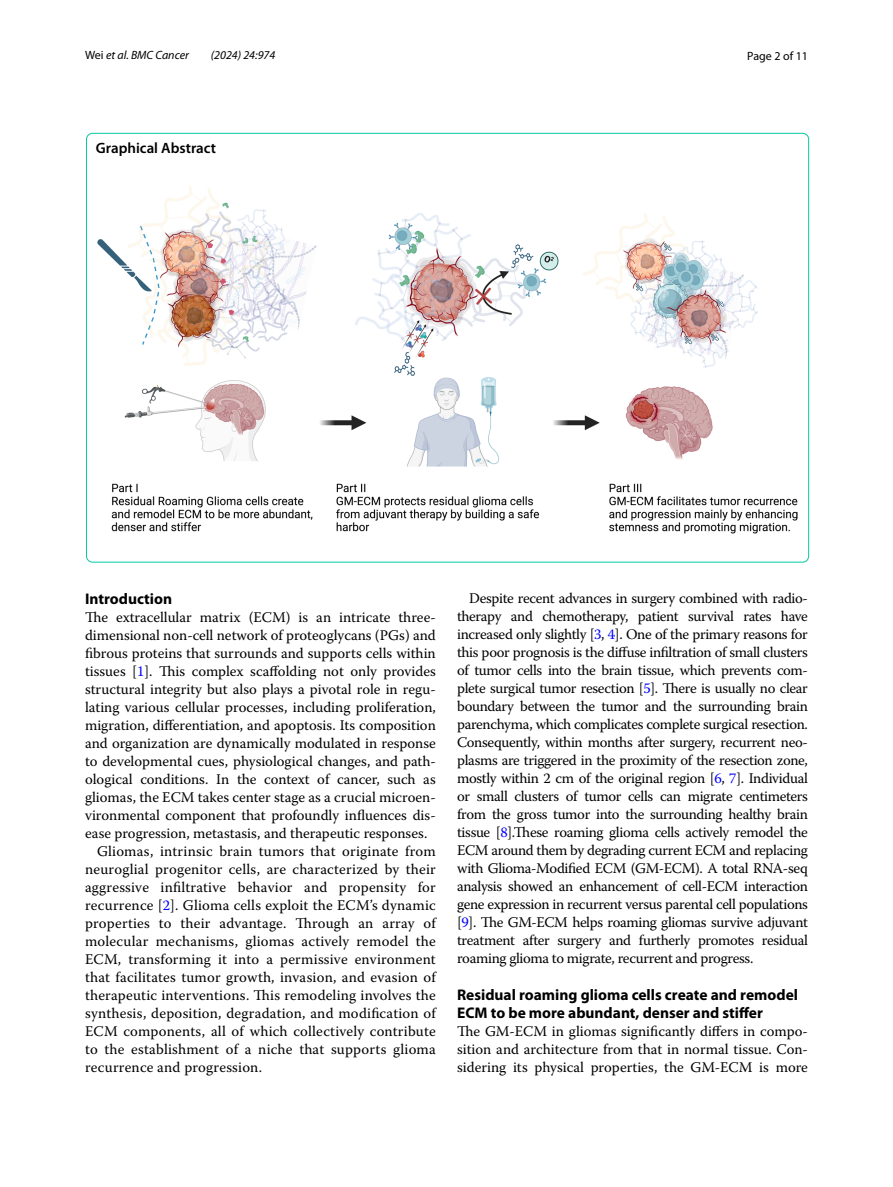
<style>
.page{position:relative;width:893px;height:1187px;background:#fff}
.page>*{position:absolute;margin:0;border:0;box-sizing:border-box;transform-origin:0 0}
.t1{font:700 15.45px/18px "Myriad Pro";color:#000}
.t2{font:600 15px "Myriad Pro";color:#000}
.t3{font:14.7px/18px "Warnock Pro";letter-spacing:.005em;color:#000;text-align:justify}
.t4{font:italic 12px "Myriad Pro";color:#000}
.t5{font:12px "Myriad Pro";color:#000}
.s1{font-style:normal}
.s2{color:#00f}
</style>
<div class="page">
<img style="left:97px;top:186px;width:701px;height:347px">
<p class="t4" style="left:85px;top:48px;width:105px"><span class="s1">Wei</span> et al. BMC Cancer</p>
<p class="t4" style="left:211px;top:48px;width:66px">(2024) 24:974</p>
<p class="t5" style="left:747px;top:48px;width:62px">Page 2 of 11</p>
<p class="t2" style="left:96px;top:138px;width:122px">Graphical Abstract</p>
<p class="t1" style="left:85px;top:589px;width:89px">Introduction</p>
<p class="t3" style="left:85px;top:608px;width:352px">The extracellular matrix (ECM) is an intricate three-</p>
<p class="t3" style="left:85px;top:626px;width:352px">dimensional non-cell network of proteoglycans (PGs) and</p>
<p class="t3" style="left:85px;top:644px;width:352px">fibrous proteins that surrounds and supports cells within</p>
<p class="t3" style="left:85px;top:662px;width:352px">tissues [<span class="s2">1</span>]. This complex scaffolding not only provides</p>
<p class="t3" style="left:85px;top:680px;width:352px">structural integrity but also plays a pivotal role in regu-</p>
<p class="t3" style="left:85px;top:698px;width:352px">lating various cellular processes, including proliferation,</p>
<p class="t3" style="left:85px;top:716px;width:352px">migration, differentiation, and apoptosis. Its composition</p>
<p class="t3" style="left:85px;top:734px;width:352px">and organization are dynamically modulated in response</p>
<p class="t3" style="left:85px;top:752px;width:352px">to developmental cues, physiological changes, and path-</p>
<p class="t3" style="left:85px;top:770px;width:352px">ological conditions. In the context of cancer, such as</p>
<p class="t3" style="left:85px;top:788px;width:352px">gliomas, the ECM takes center stage as a crucial microen-</p>
<p class="t3" style="left:85px;top:806px;width:352px">vironmental component that profoundly influences dis-</p>
<p class="t3" style="left:85px;top:824px;width:344px">ease progression, metastasis, and therapeutic responses.</p>
<p class="t3" style="left:97px;top:842px;width:340px">Gliomas, intrinsic brain tumors that originate from</p>
<p class="t3" style="left:85px;top:860px;width:352px">neuroglial progenitor cells, are characterized by their</p>
<p class="t3" style="left:85px;top:878px;width:352px">aggressive infiltrative behavior and propensity for</p>
<p class="t3" style="left:85px;top:896px;width:352px">recurrence [<span class="s2">2</span>]. Glioma cells exploit the ECM’s dynamic</p>
<p class="t3" style="left:85px;top:914px;width:352px">properties to their advantage. Through an array of</p>
<p class="t3" style="left:85px;top:932px;width:352px">molecular mechanisms, gliomas actively remodel the</p>
<p class="t3" style="left:85px;top:950px;width:352px">ECM, transforming it into a permissive environment</p>
<p class="t3" style="left:85px;top:968px;width:352px">that facilitates tumor growth, invasion, and evasion of</p>
<p class="t3" style="left:85px;top:986px;width:352px">therapeutic interventions. This remodeling involves the</p>
<p class="t3" style="left:85px;top:1004px;width:352px">synthesis, deposition, degradation, and modification of</p>
<p class="t3" style="left:85px;top:1022px;width:352px">ECM components, all of which collectively contribute</p>
<p class="t3" style="left:85px;top:1040px;width:352px">to the establishment of a niche that supports glioma</p>
<p class="t3" style="left:85px;top:1058px;width:178px">recurrence and progression.</p>
<p class="t3" style="left:457px;top:589px;width:352px;text-indent:12px">Despite recent advances in surgery combined with radio&shy;therapy and chemotherapy, patient survival rates have increased only slightly [<span class="s2">3</span>, <span class="s2">4</span>]. One of the primary reasons for this poor prognosis is the diffuse infiltration of small clusters of tumor cells into the brain tissue, which prevents com&shy;plete surgical tumor resection [<span class="s2">5</span>]. There is usually no clear boundary between the tumor and the surrounding brain parenchyma, which complicates complete surgical resection.<br>Consequently, within months after surgery, recurrent neo&shy;plasms are triggered in the proximity of the resection zone, mostly within 2 cm of the original region [<span class="s2">6</span>, <span class="s2">7</span>]. Individual or small clusters of tumor cells can migrate centimeters from the gross tumor into the surrounding healthy brain tissue [<span class="s2">8</span>].These roaming glioma cells actively remodel the ECM around them by degrading current ECM and replacing with Glioma-Modified ECM (GM-ECM). A total RNA-seq analysis showed an enhancement of cell-ECM interaction gene expression in recurrent versus parental cell populations [<span class="s2">9</span>]. The GM-ECM helps roaming gliomas survive adjuvant treatment after surgery and furtherly promotes residual roaming glioma to migrate, recurrent and progress.</p>
<p class="t1" style="left:457px;top:984px;width:342px">Residual roaming glioma cells create and remodel<br>ECM to be more abundant, denser and stiffer</p>
<p class="t3" style="left:457px;top:1021px;width:352px">The GM-ECM in gliomas significantly differs in compo&shy;sition and architecture from that in normal tissue. Con&shy;sidering its physical properties, the GM-ECM is more</p>
</div>
